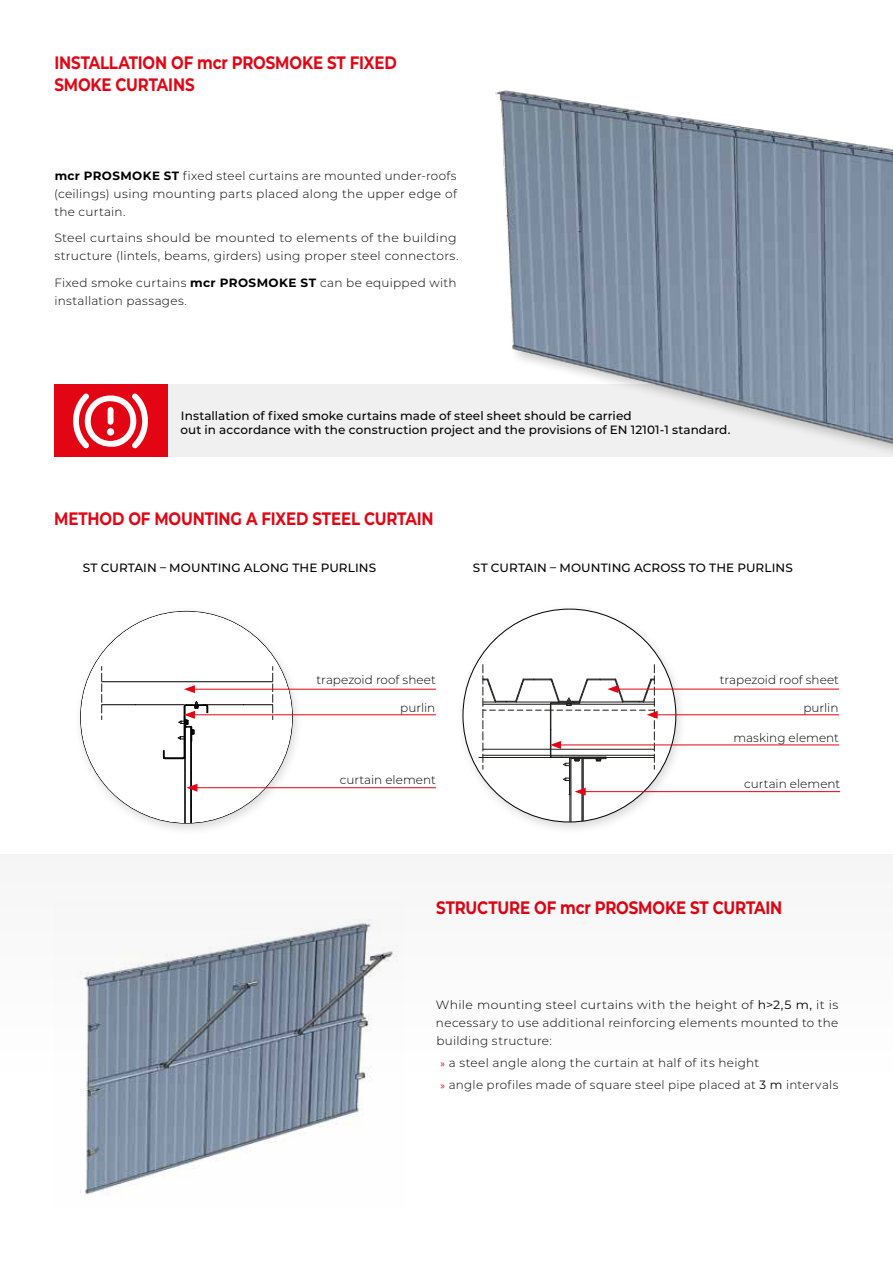
<style>
.page{position:relative;width:893px;height:1263px;background:#fff}
.page>*{position:absolute;margin:0;border:0;box-sizing:border-box;transform-origin:0 0}
.t1{font:700 18px/22.5px "Montserrat";letter-spacing:-.01em;color:#e30513;scale:.83 1}
.t2{font:300 12px/18px "Montserrat";letter-spacing:.02em;color:#000}
.t3{font:500 12px/14.4px "Montserrat";letter-spacing:.005em;color:#000}
.t4{font:300 12px/18px "Montserrat";letter-spacing:.02em;color:#000;text-align:justify;scale:1.04 1}
.t5{font:300 12px/18px "Montserrat";letter-spacing:.02em;color:#000;scale:1.05 1}
.t6{font:300 12px "Montserrat";color:#000}
.s1{font-weight:700}
.s2{font-weight:400}
.s3{font-family:"Myriad Pro";font-weight:400;font-size:10.5px;color:#e30513}
</style>
<div class="page">
<div style="left:54px;top:385px;width:839px;height:72px;background:#f0f0f0"></div>
<div style="left:54px;top:385px;width:113px;height:72px;background:#e30513"></div>
<svg style="left:73px;top:393px;width:75px;height:56px"></svg>
<div style="left:107px;top:428px;width:7px;height:8px;background:#fff;border-radius:50%"></div>
<div style="left:494px;top:90px;width:399px;height:371px;background:#000;opacity:.2"></div>
<img style="left:495px;top:90px;width:398px;height:358px">
<svg style="left:78px;top:919px;width:320px;height:277px"></svg>
<div style="left:74px;top:605px;width:230px;height:231px;background:#000;opacity:.15"></div>
<div style="left:81px;top:611px;width:211px;height:212px;background:#fff;border-radius:50%"></div>
<hr style="left:102px;top:681px;width:171px;height:1px;background:#000">
<svg style="left:272px;top:666px;width:1px;height:54px"></svg>
<svg style="left:101px;top:666px;width:1px;height:54px"></svg>
<hr style="left:102px;top:704px;width:82px;height:1px;background:#000">
<hr style="left:205px;top:704px;width:68px;height:1px;background:#000">
<hr style="left:185px;top:727px;width:1px;height:96px;background:#000">
<hr style="left:191px;top:727px;width:1px;height:96px;background:#000">
<hr style="left:184px;top:705px;width:1px;height:53px;background:#000">
<svg style="left:163px;top:750px;width:22px;height:9px"></svg>
<hr style="left:193px;top:714px;width:243px;height:1px;background:#e30513">
<svg style="left:178px;top:701px;width:30px;height:41px"></svg>
<hr style="left:193px;top:689px;width:243px;height:1px;background:#e30513">
<svg style="left:184px;top:685px;width:11px;height:8px"></svg>
<hr style="left:195px;top:787px;width:241px;height:1px;background:#e30513">
<svg style="left:186px;top:784px;width:11px;height:8px"></svg>
<div style="left:456px;top:603px;width:231px;height:232px;background:#000;opacity:.15"></div>
<div style="left:463px;top:609px;width:213px;height:213px;background:#fff;border-radius:50%"></div>
<hr style="left:479px;top:757px;width:72px;height:1px;background:#1d1d1b">
<hr style="left:570px;top:759px;width:1px;height:35px;background:#1d1d1b">
<hr style="left:569px;top:758px;width:1px;height:36px;background:#1d1d1b">
<hr style="left:583px;top:757px;width:1px;height:65px;background:#1d1d1b">
<hr style="left:582px;top:757px;width:1px;height:65px;background:#1d1d1b">
<hr style="left:571px;top:757px;width:1px;height:65px;background:#1d1d1b">
<svg style="left:563px;top:778px;width:6px;height:3px"></svg>
<hr style="left:655px;top:714px;width:184px;height:1px;background:#e30513">
<hr style="left:616px;top:689px;width:223px;height:1px;background:#e30513">
<hr style="left:559px;top:744px;width:280px;height:1px;background:#e30513">
<svg style="left:483px;top:664px;width:175px;height:105px"></svg>
<hr style="left:583px;top:791px;width:257px;height:1px;background:#e30513">
<svg style="left:569px;top:788px;width:17px;height:34px"></svg>
<h1 class="t1" style="left:54px;top:50px;width:414px">INSTALLATION OF mcr PROSMOKE ST FIXED<br>SMOKE CURTAINS</h1>
<p class="t2" style="left:54px;top:166px;width:404px;text-align:justify"><span class="s1">mcr PROSMOKE ST</span> fixed steel curtains are mounted under-roofs (ceilings) using mounting parts placed along the upper edge of the curtain.</p>
<p class="t5" style="left:54px;top:229px;width:386px">Steel curtains should be mounted to elements of the building structure (lintels, beams, girders) using proper steel connectors.</p>
<p class="t2" style="left:54px;top:273px;width:404px">Fixed smoke curtains <span class="s1">mcr PROSMOKE ST</span> can be equipped with installation passages.</p>
<p class="t3" style="left:180px;top:408px;width:551px">Installation of fixed smoke curtains made of steel sheet should be carried<br>out in accordance with the construction project and the provisions of EN 12101-1 standard.</p>
<h1 class="t1" style="left:54px;top:507px;width:458px">METHOD OF MOUNTING A FIXED STEEL CURTAIN</h1>
<p class="t3" style="left:83px;top:560px;width:295px">ST CURTAIN – MOUNTING ALONG THE PURLINS</p>
<p class="t3" style="left:473px;top:560px;width:321px">ST CURTAIN – MOUNTING ACROSS TO THE PURLINS</p>
<p class="t2" style="left:316px;top:670px;width:121px">trapezoid roof sheet</p>
<p class="t2" style="left:400px;top:698px;width:36px">purlin</p>
<p class="t2" style="left:340px;top:770px;width:98px">curtain element</p>
<p class="t6" style="left:720px;top:671px;width:121px">trapezoid roof sheet</p>
<p class="t2" style="left:803px;top:698px;width:36px">purlin</p>
<p class="t2" style="left:733px;top:728px;width:107px">masking element</p>
<p class="t2" style="left:744px;top:774px;width:98px">curtain element</p>
<h1 class="t1" style="left:436px;top:895px;width:418px">STRUCTURE OF mcr PROSMOKE ST CURTAIN</h1>
<p class="t4" style="left:436px;top:995px;width:388px">While mounting steel curtains with the height of <span class="s2">h&gt;2,5 m,</span> it is necessary to use additional reinforcing elements mounted to the building structure:</p>
<p class="t2" style="left:441px;top:1051px;width:399px;line-height:22.2px"><span class="s3">»</span> a steel angle along the curtain at half of its height<br><span class="s3">»</span> angle profiles made of square steel pipe placed at <span class="s2">3 m</span> intervals</p>
</div>
